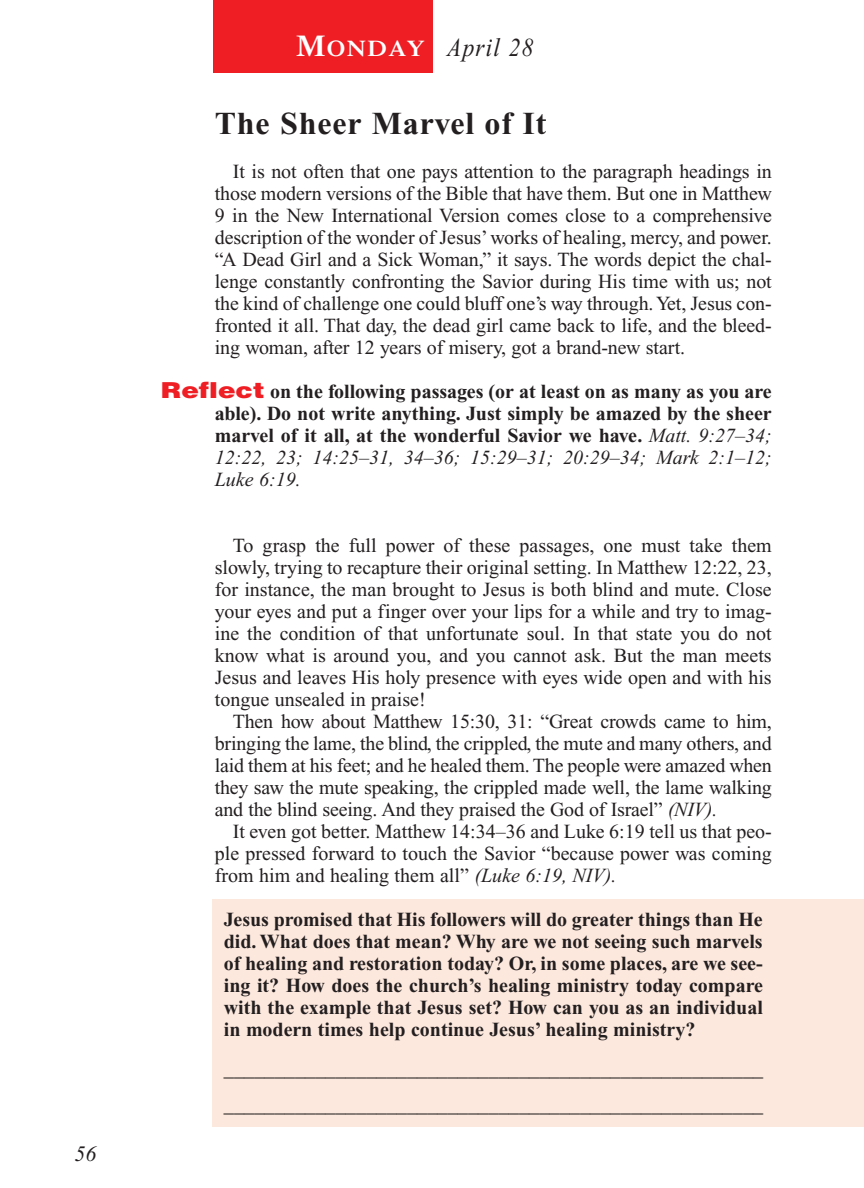
<style>
.page{position:relative;width:864px;height:1188px;background:#fff}
.page>*{position:absolute;margin:0;border:0;box-sizing:border-box;transform-origin:0 0}
.t1{font:700 32px "Times New Roman";letter-spacing:.025em;color:#231f20}
.t2{font:italic 26px "Times New Roman";letter-spacing:.05em;color:#231f20;scale:.9 1}
.t3{font:italic 22px "Times New Roman";color:#231f20}
.t4{font:20px/22px "Times New Roman";letter-spacing:-.005em;color:#231f20;text-align:justify}
.t5{font:700 20px/22px "Times New Roman";color:#231f20;text-align:justify}
.s1{font-family:"Times";font-weight:600;font-style:normal;font-size:30px;color:#fff}
.s2{font-family:"Times";font-weight:600;font-style:normal;font-size:22.4px;color:#fff}
.s3{font-family:"Helvetica";font-weight:900;font-size:22px;color:#ee1e24}
.s4{font-weight:400;font-style:italic}
.s5{font-style:italic}
</style>
<div class="page">
<div style="left:212px;top:900px;width:652px;height:227px;background:#fde8dd"></div>
<div style="left:213px;top:0;width:220px;height:72px;background:#ee1e24"></div>
<p class="t3" style="left:74px;top:1146px;width:23px">56</p>
<h2 class="t2" style="left:296px;top:38px;width:265px"><span class="s1">M</span><span class="s2">ONDAY</span> April 28</h2>
<h1 class="t1" style="left:215px;top:113px;width:333px">The Sheer Marvel of It</h1>
<p class="t4" style="left:215px;top:162px;width:559px;text-indent:18px">It is not often that one pays attention to the paragraph headings in those modern versions of the Bible that have them. But one in Matthew 9 in the New International Version comes close to a comprehensive description of the wonder of Jesus’ works of healing, mercy, and power. “A Dead Girl and a Sick Woman,” it says. The words depict the chal&shy;lenge constantly confronting the Savior during His time with us; not the kind of challenge one could bluff one’s way through. Yet, Jesus con&shy;fronted it all. That day, the dead girl came back to life, and the bleed&shy;ing woman, after 12 years of misery, got a brand-new start.</p>
<p class="t5" style="left:215px;top:382px;width:559px;text-indent:-54px"><span class="s3">Reflect</span> on the following passages (or at least on as many as you are able). Do not write anything. Just simply be amazed by the sheer marvel of it all, at the wonderful Savior we have. <span class="s4">Matt. 9:27–34; 12:22, 23; 14:25–31, 34–36; 15:29–31; 20:29–34; Mark 2:1–12; Luke 6:19.</span></p>
<p class="t4" style="left:215px;top:536px;width:559px;text-indent:18px">To grasp the full power of these passages, one must take them slowly, trying to recapture their original setting. In Matthew 12:22, 23, for instance, the man brought to Jesus is both blind and mute. Close your eyes and put a finger over your lips for a while and try to imag&shy;ine the condition of that unfortunate soul. In that state you do not know what is around you, and you cannot ask. But the man meets Jesus and leaves His holy presence with eyes wide open and with his tongue unsealed in praise!</p>
<p class="t4" style="left:215px;top:712px;width:559px;text-indent:18px">Then how about Matthew 15:30, 31: “Great crowds came to him, bringing the lame, the blind, the crippled, the mute and many others, and laid them at his feet; and he healed them. The people were amazed when they saw the mute speaking, the crippled made well, the lame walking and the blind seeing. And they praised the God of Israel” <span class="s5">(NIV).</span></p>
<p class="t4" style="left:215px;top:822px;width:559px;text-indent:18px">It even got better. Matthew 14:34–36 and Luke 6:19 tell us that peo&shy;ple pressed forward to touch the Savior “because power was coming from him and healing them all” <span class="s5">(Luke 6:19, NIV).</span></p>
<p class="t5" style="left:224px;top:910px;width:541px">Jesus promised that His followers will do greater things than He did. What does that mean? Why are we not seeing such marvels of healing and restoration today? Or, in some places, are we see&shy;ing it? How does the church’s healing ministry today compare with the example that Jesus set? How can you as an individual in modern times help continue Jesus’ healing ministry?</p>
<p class="t5" style="left:224px;top:1053px;width:541px;line-height:36px">_____________________________________________________ _____________________________________________________</p>
</div>
